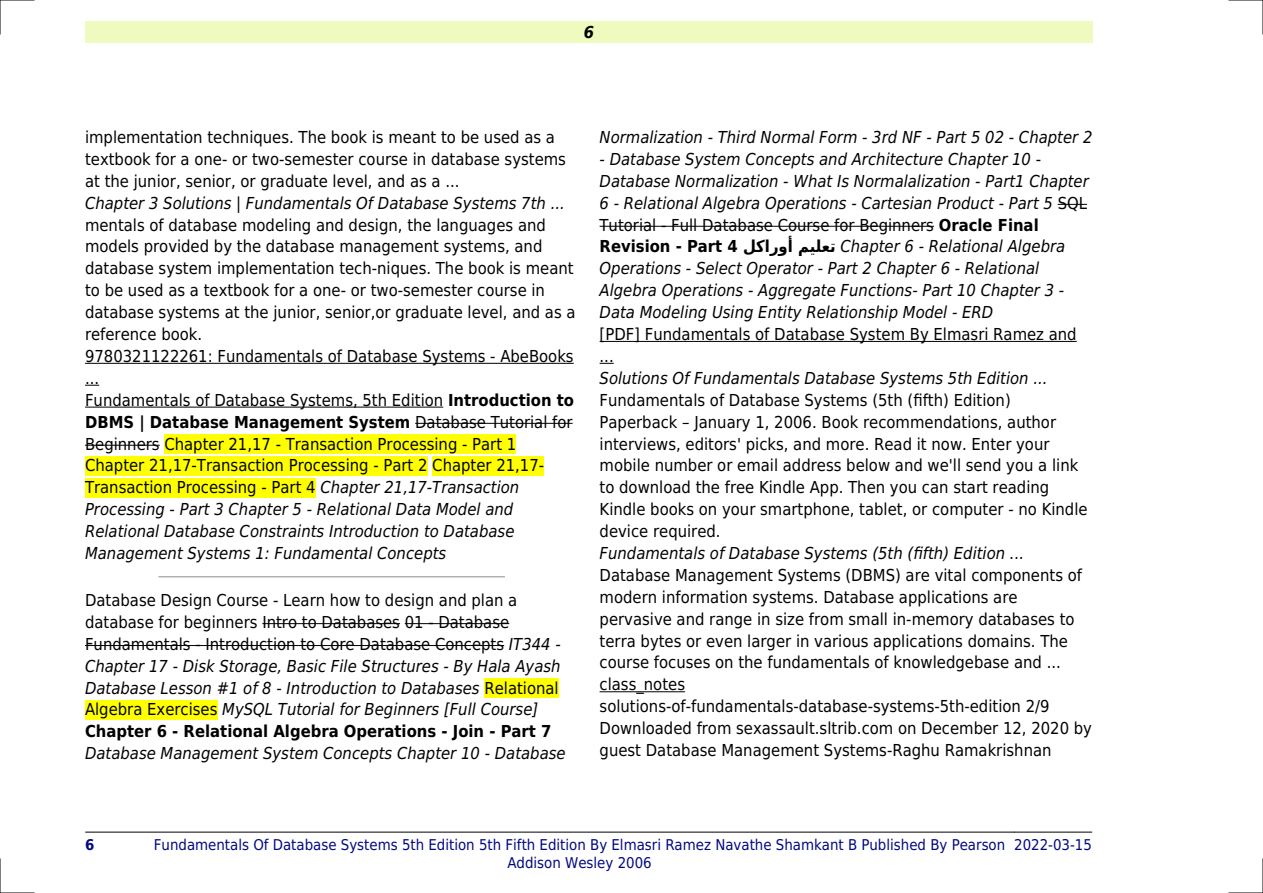
<style>
.page{position:relative;width:1263px;height:893px;background:#fff}
.page>*{position:absolute;margin:0;border:0;box-sizing:border-box;transform-origin:0 0}
.t1{font:16.5px/21.9px "DejaVu Sans Condensed";color:#000}
.t2{font:italic 16.5px/21.9px "DejaVu Sans Condensed";color:#000}
.t3{font:italic 700 16.5px "DejaVu Sans Condensed";color:#000}
.t4{font:14.85px/17.9px "DejaVu Sans Condensed";color:#000880;text-align:center}
.t5{font:700 14.85px "DejaVu Sans Condensed";color:#000880}
.s1{font-weight:700}
.s2{font-style:italic}
.s3{font-style:normal}
.s4{font-weight:700;font-style:normal}
</style>
<div class="page">
<div style="left:85px;top:21px;width:1008px;height:22px;background:#effbbe"></div>
<hr style="left:85px;top:832px;width:60px;height:1px;background:#000">
<hr style="left:145px;top:832px;width:869px;height:1px;background:#000">
<hr style="left:1014px;top:832px;width:78px;height:1px;background:#000">
<hr style="left:85px;top:363px;width:489px;height:1px;background:#000">
<svg style="left:85px;top:385px;width:14px;height:1px"></svg>
<hr style="left:85px;top:407px;width:358px;height:1px;background:#000">
<hr style="left:415px;top:423px;width:158px;height:1px;background:#000">
<hr style="left:85px;top:445px;width:75px;height:1px;background:#000">
<div style="left:164px;top:434px;width:352px;height:19px;background:#ff0"></div>
<div style="left:85px;top:456px;width:343px;height:19px;background:#ff0"></div>
<div style="left:432px;top:456px;width:112px;height:19px;background:#ff0"></div>
<div style="left:85px;top:478px;width:231px;height:19px;background:#ff0"></div>
<hr style="left:159px;top:576px;width:345px;height:1px;background:#999">
<hr style="left:262px;top:623px;width:138px;height:1px;background:#000">
<hr style="left:405px;top:623px;width:104px;height:1px;background:#000">
<hr style="left:85px;top:645px;width:419px;height:1px;background:#000">
<div style="left:484px;top:678px;width:75px;height:19px;background:#ff0"></div>
<div style="left:85px;top:700px;width:133px;height:19px;background:#ff0"></div>
<svg style="left:1058px;top:204px;width:29px;height:1px"></svg>
<hr style="left:600px;top:226px;width:334px;height:1px;background:#000">
<hr style="left:600px;top:341px;width:477px;height:1px;background:#000">
<svg style="left:600px;top:363px;width:14px;height:1px"></svg>
<hr style="left:600px;top:691px;width:85px;height:1px;background:#000">
<hr style="left:0;top:0;width:34px;height:1px;background:#000">
<hr style="left:1229px;top:0;width:34px;height:1px;background:#000">
<hr style="left:0;top:892px;width:34px;height:1px;background:#000">
<hr style="left:1229px;top:892px;width:34px;height:1px;background:#000">
<hr style="left:0;top:0;width:1px;height:34px;background:#000">
<hr style="left:0;top:859px;width:1px;height:34px;background:#000">
<hr style="left:1262px;top:0;width:1px;height:34px;background:#000">
<hr style="left:1262px;top:859px;width:1px;height:34px;background:#000">
<p class="t3" style="left:584px;top:23px;width:12px">6</p>
<p class="t1" style="left:85px;top:126px;width:482px">implementation techniques. The book is meant to be used as a textbook for a one- or two-semester course in database systems at the junior, senior, or graduate level, and as a ...</p>
<p class="t2" style="left:85px;top:192px;width:481px">Chapter 3 Solutions | Fundamentals Of Database Systems 7th ...</p>
<p class="t1" style="left:85px;top:214px;width:492px">mentals of database modeling and design, the languages and models provided by the database management systems, and database system implementation tech-niques. The book is meant to be used as a textbook for a one- or two-semester course in database systems at the junior, senior,or graduate level, and as a reference book.<br>9780321122261: Fundamentals of Database Systems - AbeBooks ...<br>Fundamentals of Database Systems, 5th Edition <span class="s1">Introduction to DBMS | Database Management System</span> Database Tutorial for Beginners Chapter 21,17 - Transaction Processing - Part 1<br>Chapter 21,17-Transaction Processing - Part 2 Chapter 21,17- Transaction Processing - Part 4 <span class="s2">Chapter 21,17-Transaction Processing - Part 3 Chapter 5 - Relational Data Model and Relational Database Constraints Introduction to Database Management Systems 1: Fundamental Concepts</span></p>
<p class="t1" style="left:85px;top:589px;width:477px">Database Design Course - Learn how to design and plan a database for beginners Intro to Databases 01 - Database Fundamentals - Introduction to Core Database Concepts <span class="s2">IT344 - Chapter 17 - Disk Storage, Basic File Structures - By Hala Ayash Database Lesson #1 of 8 - Introduction to Databases</span> Relational Algebra Exercises <span class="s2">MySQL Tutorial for Beginners [Full Course] </span><span class="s1">Chapter 6 - Relational Algebra Operations - Join - Part 7</span></p>
<p class="t2" style="left:85px;top:743px;width:482px">Database Management System Concepts Chapter 10 - Database</p>
<p class="t2" style="left:600px;top:126px;width:494px">Normalization - Third Normal Form - 3rd NF - Part 5 02 - Chapter 2</p>
<p class="t2" style="left:600px;top:148px;width:491px">- Database System Concepts and Architecture Chapter 10 - Database Normalization - What Is Normalalization - Part1 Chapter 6 - Relational Algebra Operations - Cartesian Product - Part 5 <span class="s3">SQL Tutorial - Full Database Course for Beginners</span> <span class="s4">Oracle Final Revision - Part 4 ل أوراك م تعلي</span> Chapter 6 - Relational Algebra Operations - Select Operator - Part 2 Chapter 6 - Relational Algebra Operations - Aggregate Functions- Part 10 Chapter 3 - Data Modeling Using Entity Relationship Model - ERD</p>
<p class="t1" style="left:600px;top:323px;width:479px">[PDF] Fundamentals of Database System By Elmasri Ramez and ...</p>
<p class="t2" style="left:600px;top:367px;width:449px">Solutions Of Fundamentals Database Systems 5th Edition ...</p>
<p class="t1" style="left:600px;top:389px;width:489px">Fundamentals of Database Systems (5th (fifth) Edition)<br>Paperback January 1, 2006. Book recommendations, author interviews, editors' picks, and more. Read it now. Enter your mobile number or email address below and we'll send you a link to download the free Kindle App. Then you can start reading Kindle books on your smartphone, tablet, or computer - no Kindle device required.</p>
<p class="t2" style="left:600px;top:542px;width:426px">Fundamentals of Database Systems (5th (fifth) Edition ...</p>
<p class="t1" style="left:600px;top:564px;width:494px">Database Management Systems (DBMS) are vital components of modern information systems. Database applications are pervasive and range in size from small in-memory databases to terra bytes or even larger in various applications domains. The course focuses on the fundamentals of knowledgebase and ... class_notes solutions-of-fundamentals-database-systems-5th-edition 2/9<br>Downloaded from sexassault.sltrib.com on December 12, 2020 by guest Database Management Systems-Raghu Ramakrishnan</p>
<p class="t5" style="left:85px;top:836px;width:11px">6</p>
<p class="t4" style="left:154px;top:836px;width:853px">Fundamentals Of Database Systems 5th Edition 5th Fifth Edition By Elmasri Ramez Navathe Shamkant B Published By Pearson<br>Addison Wesley 2006</p>
<p class="t4" style="left:1014px;top:836px;width:79px">2022-03-15</p>
</div>
